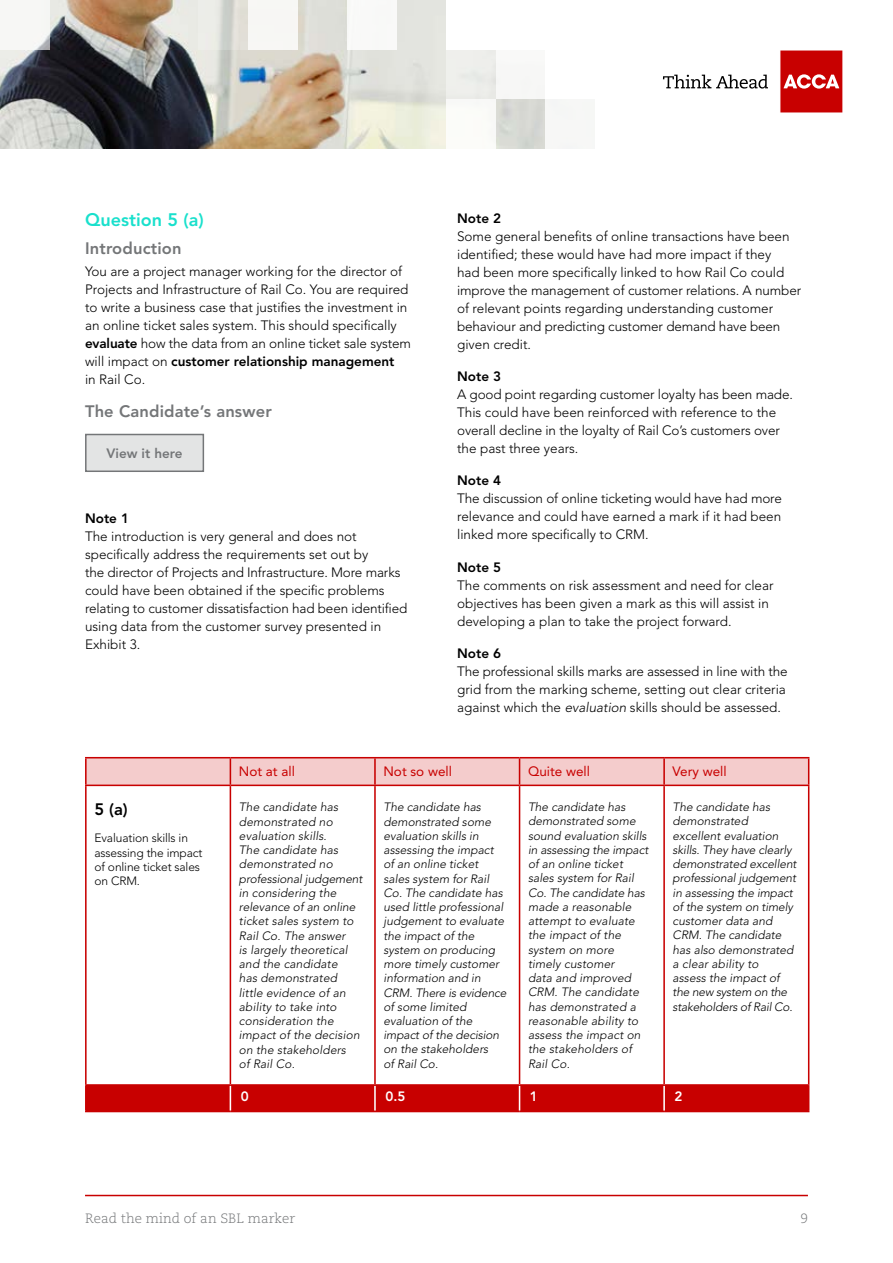
<style>
.page{position:relative;width:893px;height:1263px;background:#fff}
.page>*{position:absolute;margin:0;border:0;box-sizing:border-box;transform-origin:0 0}
.t1{font:800 18px "Avenir LT Std";color:#19e0cc}
.t2{font:800 16.5px "Avenir LT Std";letter-spacing:.01em;color:#747678}
.t3{font:800 16.5px "Avenir LT Std";color:#000}
.t4{font:300 13.5px/18px "Avenir LT Std";color:#000}
.t5{font:13.5px "Avenir LT Std";color:#c80000}
.t6{font:800 13.5px "Avenir LT Std";color:#000}
.t7{font:300 13.5px "Caecilia";color:#747678}
.t8{font:800 13.5px "Avenir LT Std";color:#747678}
.t9{font:800 13.5px "Avenir LT Std";color:#fff}
.t10{font:italic 300 12px/14.2px "Avenir LT Std";color:#000}
.t11{font:300 12px/14.2px "Avenir LT Std";letter-spacing:-.01em;color:#000}
.s1{font-weight:800}
.s2{font-style:italic}
</style>
<div class="page">
<div style="left:0;top:0;width:50px;height:50px;background:#f7f7f5"></div>
<svg style="left:149px;top:0;width:49px;height:50px;background:#cdc7bd"></svg>
<svg style="left:50px;top:0;width:49px;height:50px;background:#978a80"></svg>
<svg style="left:198px;top:0;width:50px;height:50px;background:#e0e1db"></svg>
<div style="left:248px;top:0;width:50px;height:50px;background:#f7f7f4"></div>
<div style="left:298px;top:0;width:49px;height:50px;background:linear-gradient(to right,#deddd4,#ddded9)"></div>
<div style="left:347px;top:0;width:50px;height:50px;background:#f9f9f8"></div>
<div style="left:397px;top:0;width:49px;height:50px;background:#e3e4df"></div>
<svg style="left:99px;top:50px;width:50px;height:49px;background:#505255"></svg>
<svg style="left:99px;top:0;width:50px;height:50px;background:#aa8360"></svg>
<svg style="left:0;top:50px;width:50px;height:49px;background:#5d606a"></svg>
<svg style="left:149px;top:50px;width:49px;height:49px;background:#464a52"></svg>
<div style="left:50px;top:50px;width:49px;height:49px;background:linear-gradient(to right,#1e1d24,#111015)"></div>
<svg style="left:198px;top:50px;width:50px;height:49px;background:#c5cbc8"></svg>
<svg style="left:248px;top:50px;width:50px;height:49px;background:#c2bfb7"></svg>
<svg style="left:298px;top:50px;width:49px;height:49px;background:#c6a789"></svg>
<div style="left:347px;top:50px;width:50px;height:49px;background:linear-gradient(to right,#d9dbd6,#e0e0da)"></div>
<div style="left:397px;top:50px;width:49px;height:49px;background:#e3e4de"></div>
<div style="left:446px;top:50px;width:50px;height:49px;background:#eeeeeb"></div>
<div style="left:496px;top:50px;width:50px;height:49px;background:#f7f7f6"></div>
<svg style="left:99px;top:99px;width:50px;height:50px;background:#14161c"></svg>
<svg style="left:0;top:99px;width:50px;height:50px;background:#cfd0cb"></svg>
<svg style="left:149px;top:99px;width:49px;height:50px;background:#1f212d"></svg>
<svg style="left:50px;top:99px;width:49px;height:50px;background:#868988"></svg>
<svg style="left:198px;top:99px;width:50px;height:50px;background:#a39d90"></svg>
<svg style="left:248px;top:99px;width:50px;height:50px;background:#caad86"></svg>
<svg style="left:298px;top:99px;width:49px;height:50px;background:#c5ab8c"></svg>
<svg style="left:347px;top:99px;width:50px;height:50px;background:#ebebd8"></svg>
<div style="left:397px;top:99px;width:49px;height:50px;background:linear-gradient(to bottom,#e6e8da,#f0f2de)"></div>
<div style="left:496px;top:99px;width:50px;height:50px;background:#d6d8d3"></div>
<div style="left:546px;top:99px;width:49px;height:50px;background:#f7f7f6"></div>
<svg style="left:780px;top:50px;width:63px;height:63px;background:#cf2121"></svg>
<svg style="left:663px;top:75px;width:105px;height:14px"></svg>
<hr style="left:85px;top:1195px;width:723px;height:1px;background:#c80000">
<div style="left:86px;top:434px;width:117px;height:37px;background:#e3e4e4"></div>
<div style="left:85px;top:434px;width:119px;height:38px;border:2px solid #747678"></div>
<hr style="left:85px;top:757px;width:145px;height:1px;background:#c80000">
<hr style="left:85px;top:758px;width:2px;height:26px;background:#c80000">
<hr style="left:230px;top:757px;width:145px;height:1px;background:#c80000">
<hr style="left:375px;top:757px;width:145px;height:1px;background:#c80000">
<hr style="left:520px;top:757px;width:144px;height:1px;background:#c80000">
<hr style="left:664px;top:757px;width:145px;height:1px;background:#c80000">
<div style="left:86px;top:758px;width:723px;height:26px;background:#f4cccc"></div>
<hr style="left:85px;top:784px;width:145px;height:2px;background:#c80000">
<hr style="left:85px;top:786px;width:2px;height:298px;background:#c80000">
<hr style="left:230px;top:784px;width:145px;height:2px;background:#c80000">
<hr style="left:230px;top:786px;width:1px;height:298px;background:#c80000">
<hr style="left:375px;top:784px;width:145px;height:2px;background:#c80000">
<hr style="left:374px;top:786px;width:2px;height:298px;background:#c80000">
<hr style="left:520px;top:784px;width:144px;height:2px;background:#c80000">
<hr style="left:519px;top:786px;width:1px;height:298px;background:#c80000">
<hr style="left:664px;top:784px;width:145px;height:2px;background:#c80000">
<hr style="left:663px;top:786px;width:2px;height:298px;background:#c80000">
<hr style="left:808px;top:786px;width:1px;height:298px;background:#c80000">
<hr style="left:85px;top:1084px;width:145px;height:2px;background:#c80000">
<hr style="left:230px;top:1084px;width:145px;height:2px;background:#c80000">
<hr style="left:375px;top:1084px;width:145px;height:2px;background:#c80000">
<hr style="left:520px;top:1084px;width:144px;height:2px;background:#c80000">
<hr style="left:664px;top:1084px;width:145px;height:2px;background:#c80000">
<hr style="left:85px;top:1111px;width:145px;height:1px;background:#c80000">
<hr style="left:230px;top:1111px;width:145px;height:1px;background:#c80000">
<hr style="left:375px;top:1111px;width:145px;height:1px;background:#c80000">
<hr style="left:520px;top:1111px;width:144px;height:1px;background:#c80000">
<hr style="left:664px;top:1111px;width:145px;height:1px;background:#c80000">
<hr style="left:85px;top:1086px;width:2px;height:25px;background:#c80000">
<div style="left:87px;top:1085px;width:722px;height:26px;background:#c80000"></div>
<h1 class="t1" style="left:85px;top:209px;width:120px">Question 5 (a)</h1>
<p class="t2" style="left:85px;top:239px;width:98px">Introduction</p>
<p class="t4" style="left:85px;top:263px;width:327px">You are a project manager working for the director of Projects and Infrastructure of Rail Co. You are required to write a business case that justifies the investment in an online ticket sales system. This should specifically <span class="s1">evaluate</span> how the data from an online ticket sale system will impact on <span class="s1">customer relationship management<br></span>in Rail Co.</p>
<p class="t2" style="left:85px;top:401px;width:188px">The Candidate’s answer</p>
<p class="t8" style="left:106px;top:445px;width:78px">View it here</p>
<p class="t6" style="left:85px;top:510px;width:45px">Note 1</p>
<p class="t4" style="left:85px;top:527px;width:324px">The introduction is very general and does not specifically address the requirements set out by<br>the director of Projects and Infrastructure. More marks could have been obtained if the specific problems relating to customer dissatisfaction had been identified using data from the customer survey presented in Exhibit 3.</p>
<p class="t6" style="left:457px;top:210px;width:45px">Note 2</p>
<p class="t4" style="left:457px;top:227px;width:346px">Some general benefits of online transactions have been identified; these would have had more impact if they<br>had been more specifically linked to how Rail Co could improve the management of customer relations. A number of relevant points regarding understanding customer behaviour and predicting customer demand have been given credit.</p>
<p class="t6" style="left:457px;top:368px;width:45px">Note 3</p>
<p class="t4" style="left:457px;top:385px;width:337px">A good point regarding customer loyalty has been made.<br>This could have been reinforced with reference to the overall decline in the loyalty of Rail Co’s customers over the past three years.</p>
<p class="t6" style="left:457px;top:473px;width:45px">Note 4</p>
<p class="t4" style="left:457px;top:490px;width:326px;text-align:justify">The discussion of online ticketing would have had more relevance and could have earned a mark if it had been linked more specifically to CRM.</p>
<p class="t6" style="left:457px;top:559px;width:45px">Note 5</p>
<p class="t4" style="left:457px;top:576px;width:318px">The comments on risk assessment and need for clear objectives has been given a mark as this will assist in developing a plan to take the project forward.</p>
<p class="t6" style="left:457px;top:645px;width:45px">Note 6</p>
<p class="t4" style="left:457px;top:662px;width:332px">The professional skills marks are assessed in line with the grid from the marking scheme, setting out clear criteria against which the <span class="s2">evaluation</span> skills should be assessed.</p>
<p class="t3" style="left:95px;top:800px;width:35px">5 (a)</p>
<p class="t11" style="left:95px;top:831px;width:109px">Evaluation skills in assessing the impact of online ticket sales on CRM.</p>
<p class="t5" style="left:239px;top:764px;width:58px">Not at all</p>
<p class="t5" style="left:383px;top:764px;width:70px">Not so well</p>
<p class="t5" style="left:528px;top:764px;width:64px">Quite well</p>
<p class="t5" style="left:673px;top:764px;width:56px">Very well</p>
<p class="t10" style="left:239px;top:800px;width:125px">The candidate has demonstrated no evaluation skills.<br>The candidate has demonstrated no professional judgement in considering the relevance of an online ticket sales system to<br>Rail Co. The answer<br>is largely theoretical and the candidate<br>has demonstrated little evidence of an ability to take into consideration the impact of the decision on the stakeholders<br>of Rail Co.</p>
<p class="t10" style="left:383px;top:800px;width:125px">The candidate has demonstrated some evaluation skills in assessing the impact of an online ticket sales system for Rail<br>Co. The candidate has used little professional judgement to evaluate the impact of the system on producing more timely customer information and in<br>CRM. There is evidence of some limited evaluation of the impact of the decision on the stakeholders<br>of Rail Co.</p>
<p class="t10" style="left:528px;top:800px;width:122px">The candidate has demonstrated some sound evaluation skills in assessing the impact of an online ticket sales system for Rail<br>Co. The candidate has made a reasonable attempt to evaluate the impact of the system on more timely customer<br>data and improved<br>CRM. The candidate has demonstrated a reasonable ability to assess the impact on the stakeholders of<br>Rail Co.</p>
<p class="t10" style="left:673px;top:800px;width:125px">The candidate has demonstrated excellent evaluation skills. They have clearly demonstrated excellent professional judgement in assessing the impact of the system on timely customer data and<br>CRM. The candidate has also demonstrated a clear ability to<br>assess the impact of the new system on the stakeholders of Rail Co.</p>
<p class="t9" style="left:241px;top:1089px;width:9px">0</p>
<p class="t9" style="left:385px;top:1089px;width:21px">0.5</p>
<p class="t9" style="left:530px;top:1089px;width:9px">1</p>
<p class="t9" style="left:675px;top:1089px;width:9px">2</p>
<p class="t7" style="left:85px;top:1210px;width:212px">Read the mind of an SBL marker</p>
<p class="t7" style="left:800px;top:1210px;width:9px">9</p>
</div>
